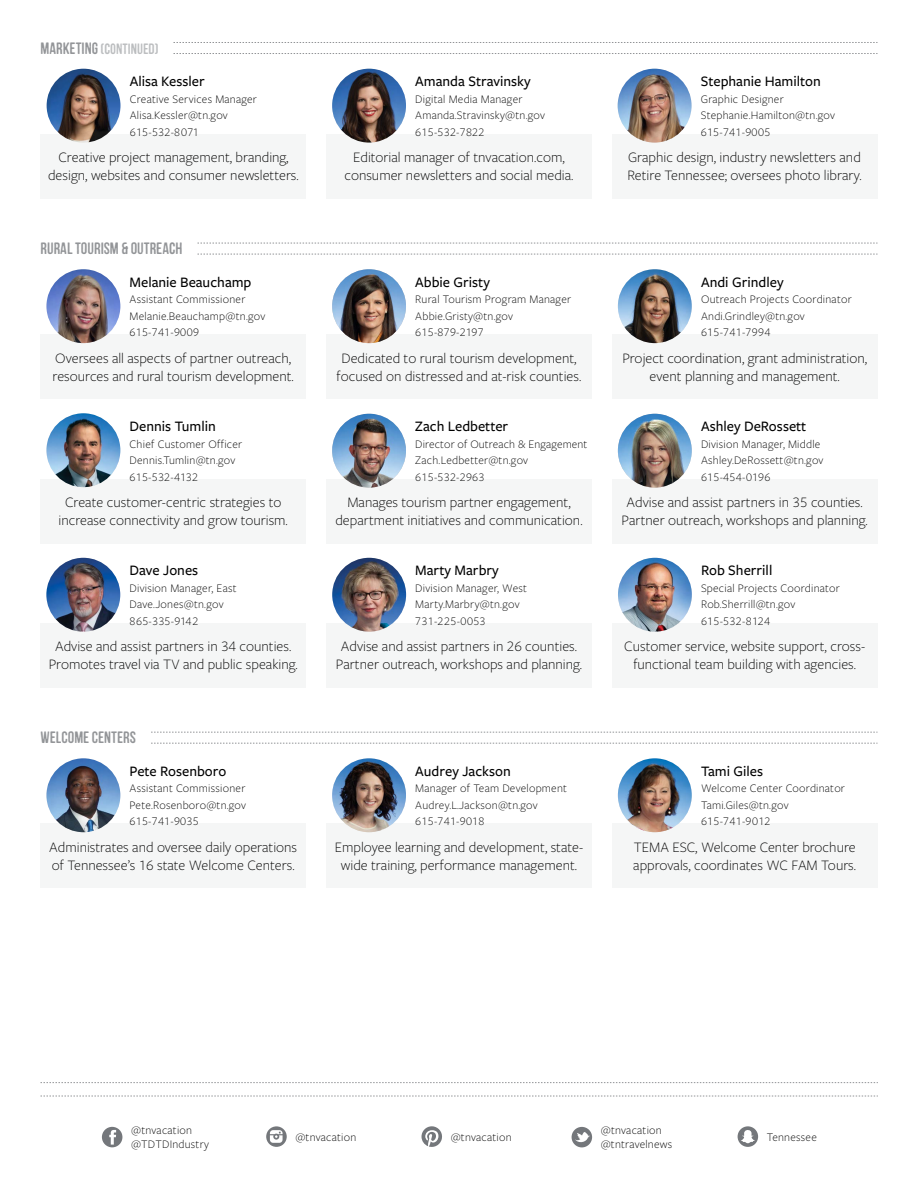
<style>
.page{position:relative;width:918px;height:1188px;background:#fff}
.page>*{position:absolute;margin:0;border:0;box-sizing:border-box;transform-origin:0 0}
.t1{font:16.5px "Mocha Mattari";color:#939598}
.t2{font:300 15px/18px "Freight Sans Pro";color:#000;text-align:center}
.t3{font:500 15px "Freight Sans Pro";color:#000}
.t4{font:15px "Mocha Mattari";color:#bcbec0}
.t5{font:300 12px/16.5px "Freight Sans Pro";letter-spacing:.02em;color:#000}
.s1{font-size:16.5px;color:#939598}
</style>
<div class="page">
<div style="left:40px;top:334px;width:266px;height:65px;background:#f5f6f6"></div>
<div style="left:40px;top:623px;width:266px;height:64px;background:#f5f6f6"></div>
<div style="left:612px;top:479px;width:266px;height:64px;background:#f5f6f6"></div>
<div style="left:326px;top:623px;width:266px;height:64px;background:#f5f6f6"></div>
<div style="left:326px;top:334px;width:266px;height:65px;background:#f5f6f6"></div>
<div style="left:326px;top:479px;width:266px;height:64px;background:#f5f6f6"></div>
<img style="left:332px;top:269px;width:74px;height:74px;border-radius:37px">
<svg style="left:197px;top:243px;width:681px;height:1px"></svg>
<svg style="left:197px;top:254px;width:681px;height:1px"></svg>
<img style="left:618px;top:414px;width:74px;height:74px;border-radius:37px">
<img style="left:332px;top:414px;width:74px;height:74px;border-radius:37px">
<img style="left:46px;top:558px;width:74px;height:74px;border-radius:37px">
<img style="left:332px;top:558px;width:74px;height:74px;border-radius:37px">
<img style="left:46px;top:269px;width:74px;height:74px;border-radius:37px">
<div style="left:612px;top:623px;width:266px;height:64px;background:#f5f6f6"></div>
<img style="left:618px;top:558px;width:74px;height:74px;border-radius:37px">
<div style="left:612px;top:334px;width:266px;height:65px;background:#f5f6f6"></div>
<img style="left:618px;top:269px;width:74px;height:74px;border-radius:37px">
<div style="left:40px;top:824px;width:266px;height:64px;background:#f5f6f6"></div>
<div style="left:612px;top:824px;width:266px;height:64px;background:#f5f6f6"></div>
<div style="left:326px;top:824px;width:266px;height:64px;background:#f5f6f6"></div>
<svg style="left:151px;top:732px;width:726px;height:1px"></svg>
<svg style="left:151px;top:743px;width:726px;height:1px"></svg>
<img style="left:46px;top:758px;width:74px;height:74px;border-radius:37px">
<img style="left:332px;top:758px;width:74px;height:74px;border-radius:37px">
<img style="left:618px;top:758px;width:74px;height:74px;border-radius:37px">
<svg style="left:738px;top:1126px;width:20px;height:21px"></svg>
<svg style="left:102px;top:1127px;width:20px;height:20px"></svg>
<svg style="left:266px;top:1126px;width:21px;height:21px"></svg>
<svg style="left:421px;top:1126px;width:21px;height:21px"></svg>
<svg style="left:572px;top:1127px;width:20px;height:20px"></svg>
<svg style="left:40px;top:1096px;width:838px;height:1px"></svg>
<svg style="left:40px;top:1082px;width:838px;height:1px"></svg>
<div style="left:40px;top:479px;width:266px;height:64px;background:#f5f6f6"></div>
<img style="left:46px;top:413px;width:74px;height:74px;border-radius:37px">
<div style="left:41px;top:134px;width:265px;height:64px;background:#f5f6f6"></div>
<img style="left:47px;top:69px;width:73px;height:74px;border-radius:37px">
<div style="left:612px;top:134px;width:265px;height:64px;background:#f5f6f6"></div>
<img style="left:618px;top:69px;width:74px;height:74px;border-radius:37px">
<div style="left:326px;top:134px;width:266px;height:64px;background:#f5f6f6"></div>
<img style="left:332px;top:69px;width:74px;height:74px;border-radius:37px">
<svg style="left:173px;top:42px;width:704px;height:1px"></svg>
<svg style="left:173px;top:53px;width:704px;height:1px"></svg>
<p class="t4" style="left:40px;top:40px;width:119px"><span class="s1">MARKETING</span> (CONTINUED)</p>
<p class="t3" style="left:130px;top:71px;width:76px">Alisa Kessler</p>
<p class="t5" style="left:130px;top:90px;width:129px">Creative Services Manager<br>Alisa.Kessler@tn.gov<br>615-532-8071</p>
<p class="t2" style="left:48px;top:148px;width:252px">Creative project management, branding, design, websites and consumer newsletters.</p>
<p class="t1" style="left:40px;top:239px;width:143px">RURAL TOURISM &amp; OUTREACH</p>
<p class="t3" style="left:130px;top:272px;width:123px">Melanie Beauchamp</p>
<p class="t5" style="left:130px;top:290px;width:137px">Assistant Commissioner<br>Melanie.Beauchamp@tn.gov<br>615-741-9009</p>
<p class="t2" style="left:53px;top:348px;width:243px;text-align:left">Oversees all aspects of partner outreach, resources and rural tourism development.</p>
<p class="t3" style="left:130px;top:416px;width:88px">Dennis Tumlin</p>
<p class="t5" style="left:130px;top:435px;width:114px">Chief Customer Officer<br>Dennis.Tumlin@tn.gov<br>615-532-4132</p>
<p class="t2" style="left:59px;top:493px;width:231px">Create customer-centric strategies to increase connectivity and grow tourism.</p>
<p class="t3" style="left:130px;top:560px;width:70px">Dave Jones</p>
<p class="t5" style="left:130px;top:579px;width:109px">Division Manager, East<br>Dave.Jones@tn.gov<br>865-335-9142</p>
<p class="t2" style="left:49px;top:637px;width:250px">Advise and assist partners in 34 counties.<br>Promotes travel via TV and public speaking.</p>
<p class="t1" style="left:40px;top:729px;width:97px">WELCOME CENTERS</p>
<p class="t3" style="left:130px;top:761px;width:98px">Pete Rosenboro</p>
<p class="t5" style="left:130px;top:780px;width:118px;text-align:justify">Assistant Commissioner Pete.Rosenboro@tn.gov 615-741-9035</p>
<p class="t2" style="left:49px;top:837px;width:249px;text-align:left">Administrates and oversee daily operations of Tennessee’s 16 state Welcome Centers.</p>
<p class="t3" style="left:415px;top:71px;width:117px">Amanda Stravinsky</p>
<p class="t5" style="left:415px;top:90px;width:131px">Digital Media Manager<br>Amanda.Stravinsky@tn.gov<br>615-532-7822</p>
<p class="t2" style="left:344px;top:148px;width:231px">Editorial manager of tnvacation.com, consumer newsletters and social media.</p>
<p class="t3" style="left:701px;top:71px;width:122px">Stephanie Hamilton</p>
<p class="t5" style="left:701px;top:90px;width:136px">Graphic Designer<br>Stephanie.Hamilton@tn.gov<br>615-741-9005</p>
<p class="t2" style="left:627px;top:148px;width:236px;text-align:left">Graphic design, industry newsletters and<br>Retire Tennessee; oversees photo library.</p>
<p class="t3" style="left:415px;top:272px;width:76px">Abbie Gristy</p>
<p class="t5" style="left:415px;top:290px;width:157px">Rural Tourism Program Manager<br>Abbie.Gristy@tn.gov<br>615-879-2197</p>
<p class="t2" style="left:337px;top:348px;width:246px">Dedicated to rural tourism development, focused on distressed and at-risk counties.</p>
<p class="t3" style="left:415px;top:416px;width:94px">Zach Ledbetter</p>
<p class="t5" style="left:415px;top:435px;width:174px">Director of Outreach &amp; Engagement<br>Zach.Ledbetter@tn.gov<br>615-532-2963</p>
<p class="t2" style="left:335px;top:493px;width:249px">Manages tourism partner engagement, department initiatives and communication.</p>
<p class="t3" style="left:415px;top:560px;width:85px">Marty Marbry</p>
<p class="t5" style="left:415px;top:579px;width:113px">Division Manager, West<br>Marty.Marbry@tn.gov<br>731-225-0053</p>
<p class="t2" style="left:336px;top:637px;width:248px">Advise and assist partners in 26 counties.<br>Partner outreach, workshops and planning.</p>
<p class="t3" style="left:701px;top:272px;width:84px">Andi Grindley</p>
<p class="t5" style="left:701px;top:290px;width:152px">Outreach Projects Coordinator<br>Andi.Grindley@tn.gov<br>615-741-7994</p>
<p class="t2" style="left:622px;top:348px;width:246px">Project coordination, grant administration, event planning and management.</p>
<p class="t3" style="left:701px;top:416px;width:107px">Ashley DeRossett</p>
<p class="t5" style="left:701px;top:435px;width:124px">Division Manager, Middle<br>Ashley.DeRossett@tn.gov<br>615-454-0196</p>
<p class="t2" style="left:622px;top:493px;width:248px">Advise and assist partners in 35 counties.<br>Partner outreach, workshops and planning.</p>
<p class="t3" style="left:701px;top:560px;width:73px">Rob Sherrill</p>
<p class="t5" style="left:701px;top:579px;width:140px">Special Projects Coordinator<br>Rob.Sherrill@tn.gov<br>615-532-8124</p>
<p class="t2" style="left:624px;top:637px;width:242px">Customer service, website support, cross&shy;functional team building with agencies.</p>
<p class="t3" style="left:415px;top:761px;width:97px">Audrey Jackson</p>
<p class="t5" style="left:415px;top:780px;width:153px">Manager of Team Development<br>Audrey.L.Jackson@tn.gov<br>615-741-9018</p>
<p class="t2" style="left:335px;top:837px;width:250px">Employee learning and development, state&shy;wide training, performance management.</p>
<p class="t3" style="left:701px;top:761px;width:64px">Tami Giles</p>
<p class="t5" style="left:701px;top:780px;width:145px">Welcome Center Coordinator<br>Tami.Giles@tn.gov<br>615-741-9012</p>
<p class="t2" style="left:633px;top:837px;width:224px;text-align:left">TEMA ESC, Welcome Center brochure approvals, coordinates WC FAM Tours.</p>
<p class="t5" style="left:131px;top:1123px;width:80px;line-height:13.5px">@tnvacation @TDTDIndustry</p>
<p class="t5" style="left:295px;top:1128px;width:63px">@tnvacation</p>
<p class="t5" style="left:451px;top:1128px;width:63px">@tnvacation</p>
<p class="t5" style="left:601px;top:1123px;width:73px;line-height:13.5px">@tnvacation @tntravelnews</p>
<p class="t5" style="left:767px;top:1128px;width:52px">Tennessee</p>
</div>
